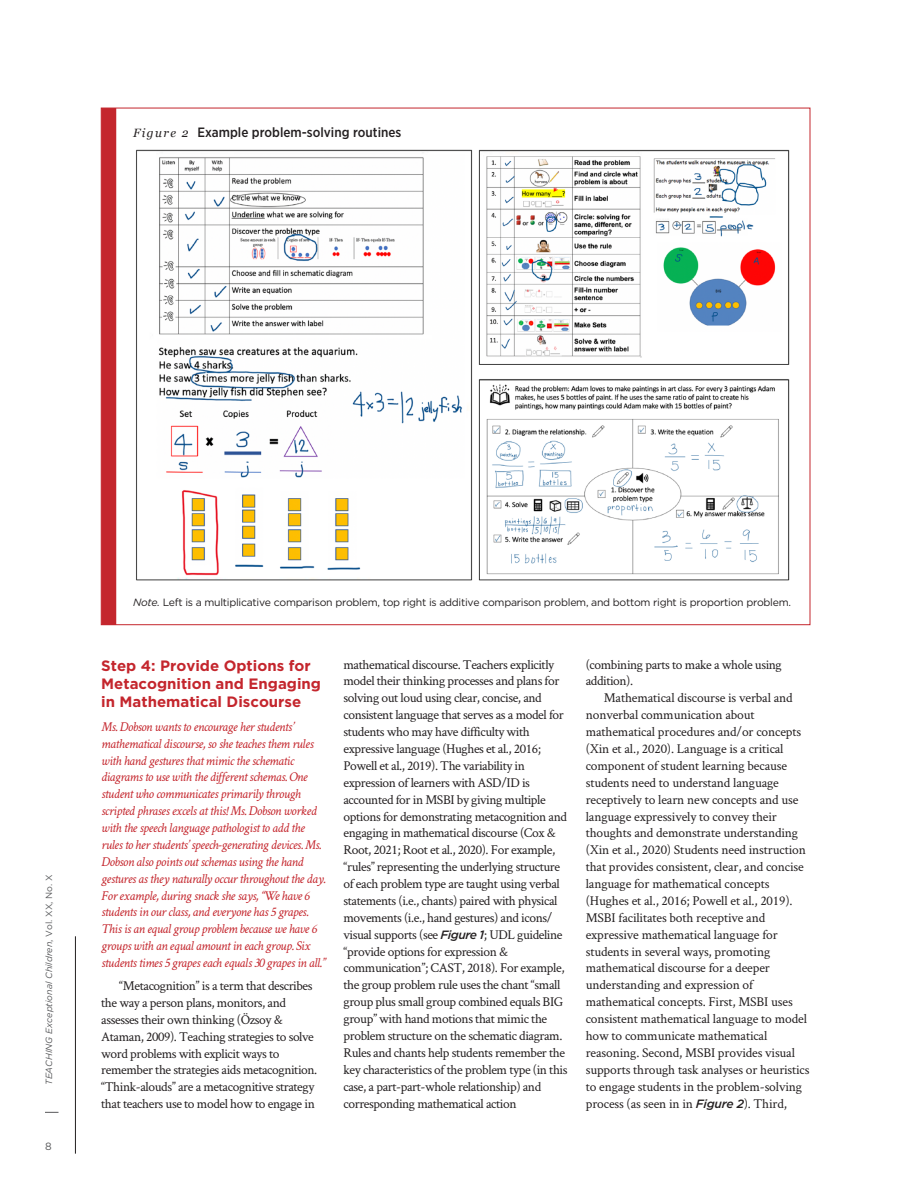
<style>
.page{position:relative;width:918px;height:1202px;background:#fff}
.page>*{position:absolute;margin:0;border:0;box-sizing:border-box;transform-origin:0 0}
.t1{font:700 15px/18px "Gotham";color:#c4262d}
.t2{font:13.5px/17px "Crimson Text";letter-spacing:-.03em;color:#231f20}
.t3{font:13.5px/16.8px "Crimson Text";letter-spacing:-.01em;color:#231f20}
.t4{font:italic 13.5px/16.8px "Crimson Text";letter-spacing:-.035em;color:#c4262d}
.t5{font:500 13.5px "Gotham Narrow";color:#231f20}
.t6{font:10.5px "Gotham";letter-spacing:-.025em;color:#231f20}
.t7{font:10.5px "Gotham";color:#57585a}
.t8{font:italic 9px "Gotham";color:#57585a}
.s1{font-family:"Georgia";font-weight:400;font-style:italic;font-size:12px}
.s2{font-style:normal}
.s3{font-style:italic}
.s4{font-family:"Gotham";font-weight:500;font-style:italic;font-size:12px}
</style>
<div class="page">
<svg style="left:45px;top:1112px;width:13px;height:1px"></svg>
<hr style="left:75px;top:936px;width:1px;height:217px;background:#231f20">
<img style="left:136px;top:150px;width:654px;height:431px">
<div style="left:101px;top:108px;width:15px;height:517px;background:#c4262d;border:2px solid #c4262d"></div>
<p class="t5" style="left:133px;top:124px;width:270px"><span class="s1">Figure 2</span> Example problem-solving routines</p>
<p class="t8" style="left:43px;top:1084px;width:212px;rotate:-90deg">TEACHING Exceptional Children<span class="s2">, Vol. XX, No. X</span></p>
<p class="t7" style="left:45px;top:1139px;width:8px">8</p>
<p class="t6" style="left:133px;top:596px;width:659px"><span class="s3">Note.</span> Left is a multiplicative comparison problem, top right is additive comparison problem, and bottom right is proportion problem.</p>
<p class="t1" style="left:101px;top:656px;width:221px">Step 4: Provide Options for<br>Metacognition and Engaging in Mathematical Discourse</p>
<p class="t4" style="left:101px;top:718px;width:226px">Ms. Dobson wants to encourage her students’ mathematical discourse, so she teaches them rules with hand gestures that mimic the schematic diagrams to use with the different schemas. One student who communicates primarily through scripted phrases excels at this! Ms. Dobson worked with the speech language pathologist to add the rules to her students’ speech-generating devices. Ms.<br>Dobson also points out schemas using the hand gestures as they naturally occur throughout the day.<br>For example, during snack she says, “We have 6 students in our class, and everyone has 5 grapes.<br>This is an equal group problem because we have 6 groups with an equal amount in each group. Six students times 5 grapes each equals 30 grapes in all.”</p>
<p class="t2" style="left:101px;top:976px;width:218px;text-indent:18px">“Metacognition” is a term that describes the way a person plans, monitors, and assesses their own thinking (Özsoy &amp; Ataman, 2009). Teaching strategies to solve word problems with explicit ways to remember the strategies aids metacognition. “Think-alouds” are a metacognitive strategy that teachers use to model how to engage in</p>
<p class="t2" style="left:343px;top:655px;width:225px">mathematical discourse. Teachers explicitly model their thinking processes and plans for solving out loud using clear, concise, and consistent language that serves as a model for students who may have difficulty with expressive language (Hughes et al., 2016; Powell et al., 2019). The variability in expression of learners with ASD/ID is accounted for in MSBI by giving multiple options for demonstrating metacognition and engaging in mathematical discourse (Cox &amp; Root, 2021; Root et al., 2020). For example, “rules” representing the underlying structure of each problem type are taught using verbal statements (i.e., chants) paired with physical movements (i.e., hand gestures) and icons/ visual supports (see <span class="s4">Figure 1</span>; UDL guideline “provide options for expression &amp; communication”; CAST, 2018). For example, the group problem rule uses the chant “small group plus small group combined equals BIG group” with hand motions that mimic the problem structure on the schematic diagram.<br>Rules and chants help students remember the key characteristics of the problem type (in this case, a part-part-whole relationship) and corresponding mathematical action</p>
<p class="t2" style="left:586px;top:655px;width:198px">(combining parts to make a whole using addition).</p>
<p class="t3" style="left:586px;top:689px;width:225px;text-indent:18px">Mathematical discourse is verbal and nonverbal communication about mathematical procedures and/or concepts (Xin et al., 2020). Language is a critical component of student learning because students need to understand language receptively to learn new concepts and use language expressively to convey their thoughts and demonstrate understanding (Xin et al., 2020) Students need instruction that provides consistent, clear, and concise language for mathematical concepts (Hughes et al., 2016; Powell et al., 2019).<br>MSBI facilitates both receptive and expressive mathematical language for students in several ways, promoting mathematical discourse for a deeper understanding and expression of mathematical concepts. First, MSBI uses consistent mathematical language to model how to communicate mathematical reasoning. Second, MSBI provides visual supports through task analyses or heuristics to engage students in the problem-solving process (as seen in in <span class="s4">Figure 2</span>). Third,</p>
</div>
